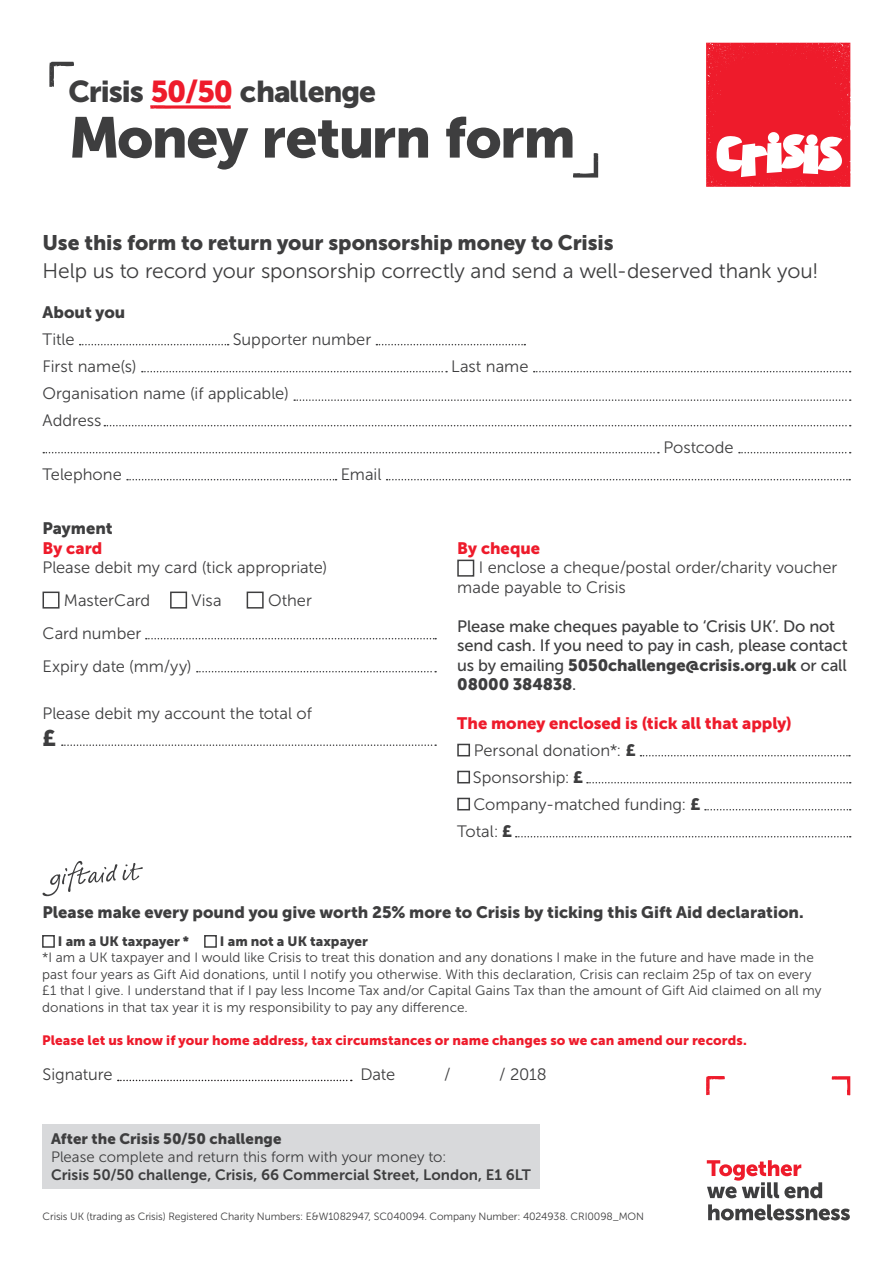
<style>
.page{position:relative;width:893px;height:1263px;background:#fff}
.page>*{position:absolute;margin:0;border:0;box-sizing:border-box;transform-origin:0 0}
.t1{font:57px "Museo Sans 900";letter-spacing:-.025em;color:#3e3e3f}
.t2{font:30px "Museo Sans 900";letter-spacing:-.04em;color:#3e3e3f}
.t3{font:22.5px "Museo Sans 900";color:#3e3e3f}
.t4{font:21px "Museo Sans 300";letter-spacing:-.005em;color:#3e3e3f}
.t5{font:21px "Museo Sans 900";letter-spacing:-.005em;color:#3e3e3f}
.t6{font:16.5px/19.5px "Museo Sans 300";color:#3e3e3f}
.t7{font:16.5px/19.5px "Museo Sans 500";letter-spacing:-.01em;color:#3e3e3f}
.t8{font:16.5px "Museo Sans 900";color:#3e3e3f}
.t9{font:16.5px "Museo Sans 900";color:#ee1b2b}
.t10{font:15px "Museo Sans 700";letter-spacing:.005em;color:#3e3e3f}
.t11{font:15px "Museo Sans 300";color:#3e3e3f}
.t12{font:15px "Museo Sans 900";letter-spacing:.005em;color:#3e3e3f}
.t13{font:13.5px/16.5px "Museo Sans 300";letter-spacing:.005em;color:#3e3e3f}
.t14{font:13.5px "Museo Sans 900";letter-spacing:.005em;color:#ee1b2b}
.t15{font:13.5px "Museo Sans 900";letter-spacing:.005em;color:#3e3e3f}
.t16{font:10.5px "Museo Sans 300";letter-spacing:-.01em;color:#3e3e3f}
.s1{color:#ee1b2b}
.s2{font-family:"Museo Sans 900"}
</style>
<div class="page">
<svg style="left:706px;top:43px;width:145px;height:144px;background:#f0404d"></svg>
<svg style="left:707px;top:1160px;width:115px;height:38px"></svg>
<svg style="left:708px;top:1204px;width:142px;height:16px"></svg>
<svg style="left:832px;top:1076px;width:18px;height:19px"></svg>
<svg style="left:706px;top:1076px;width:19px;height:19px"></svg>
<div style="left:42px;top:935px;width:13px;height:13px;background:#fff;border:2px solid #3e3e3f"></div>
<div style="left:204px;top:935px;width:13px;height:13px;background:#fff;border:2px solid #3e3e3f"></div>
<svg style="left:43px;top:861px;width:100px;height:35px"></svg>
<svg style="left:118px;top:1080px;width:234px;height:1px"></svg>
<svg style="left:150px;top:105px;width:81px;height:4px"></svg>
<svg style="left:49px;top:62px;width:25px;height:25px"></svg>
<svg style="left:573px;top:153px;width:25px;height:25px"></svg>
<svg style="left:294px;top:399px;width:557px;height:2px"></svg>
<svg style="left:80px;top:344px;width:149px;height:1px"></svg>
<svg style="left:376px;top:344px;width:149px;height:1px"></svg>
<svg style="left:142px;top:371px;width:305px;height:1px"></svg>
<svg style="left:534px;top:371px;width:317px;height:1px"></svg>
<svg style="left:104px;top:425px;width:747px;height:1px"></svg>
<svg style="left:43px;top:452px;width:616px;height:1px"></svg>
<svg style="left:739px;top:452px;width:112px;height:1px"></svg>
<svg style="left:127px;top:479px;width:210px;height:1px"></svg>
<svg style="left:387px;top:479px;width:463px;height:1px"></svg>
<div style="left:43px;top:591px;width:17px;height:18px;background:#fff;border:2px solid #3e3e3f"></div>
<div style="left:170px;top:591px;width:17px;height:18px;background:#fff;border:2px solid #3e3e3f"></div>
<div style="left:247px;top:591px;width:17px;height:18px;background:#fff;border:2px solid #3e3e3f"></div>
<svg style="left:146px;top:638px;width:290px;height:1px"></svg>
<svg style="left:197px;top:671px;width:239px;height:1px"></svg>
<svg style="left:62px;top:744px;width:374px;height:2px"></svg>
<div style="left:43px;top:1124px;width:497px;height:64px;background:#d8d9db"></div>
<div style="left:457px;top:560px;width:17px;height:17px;background:#fff;border:2px solid #3e3e3f"></div>
<div style="left:457px;top:744px;width:13px;height:12px;background:#fff;border:2px solid #3e3e3f"></div>
<svg style="left:640px;top:755px;width:210px;height:1px"></svg>
<div style="left:457px;top:771px;width:13px;height:12px;background:#fff;border:2px solid #3e3e3f"></div>
<svg style="left:587px;top:782px;width:264px;height:1px"></svg>
<div style="left:457px;top:798px;width:13px;height:12px;background:#fff;border:2px solid #3e3e3f"></div>
<svg style="left:705px;top:809px;width:146px;height:1px"></svg>
<svg style="left:516px;top:836px;width:335px;height:1px"></svg>
<p class="t2" style="left:69px;top:75px;width:309px">Crisis <span class="s1">50/50</span> challenge</p>
<p class="t1" style="left:69px;top:105px;width:509px">Money return form</p>
<p class="t5" style="left:43px;top:230px;width:573px">Use this form to return your sponsorship money to Crisis</p>
<p class="t4" style="left:43px;top:259px;width:778px">Help us to record your sponsorship correctly and send a well-deserved thank you!</p>
<p class="t8" style="left:43px;top:303px;width:84px">About you</p>
<p class="t6" style="left:43px;top:330px;width:33px">Title</p>
<p class="t6" style="left:233px;top:330px;width:140px">Supporter number</p>
<p class="t6" style="left:43px;top:357px;width:96px">First name(s)</p>
<p class="t6" style="left:451px;top:357px;width:79px">Last name</p>
<p class="t6" style="left:43px;top:384px;width:248px">Organisation name (if applicable)</p>
<p class="t6" style="left:43px;top:411px;width:60px">Address</p>
<p class="t6" style="left:664px;top:438px;width:72px">Postcode</p>
<p class="t6" style="left:43px;top:465px;width:81px">Telephone</p>
<p class="t6" style="left:341px;top:465px;width:42px">Email</p>
<p class="t8" style="left:43px;top:519px;width:72px">Payment</p>
<p class="t9" style="left:43px;top:539px;width:61px">By card</p>
<p class="t6" style="left:43px;top:558px;width:286px">Please debit my card (tick appropriate)</p>
<p class="t6" style="left:64px;top:591px;width:88px">MasterCard</p>
<p class="t6" style="left:192px;top:591px;width:32px">Visa</p>
<p class="t6" style="left:268px;top:591px;width:45px">Other</p>
<p class="t6" style="left:43px;top:624px;width:100px">Card number</p>
<p class="t6" style="left:43px;top:657px;width:151px">Expiry date (mm/yy)</p>
<p class="t6" style="left:43px;top:704px;width:271px">Please debit my account the total of</p>
<p class="t3" style="left:43px;top:725px;width:15px">£</p>
<p class="t9" style="left:457px;top:539px;width:84px">By cheque</p>
<p class="t6" style="left:457px;top:558px;width:382px;text-indent:21px">I enclose a cheque/postal order/charity voucher made payable to Crisis</p>
<p class="t7" style="left:457px;top:616px;width:392px">Please make cheques payable to ‘Crisis UK’. Do not send cash. If you need to pay in cash, please contact us by emailing <span class="s2">5050challenge@crisis.org.uk</span> or call <span class="s2">08000 384838</span>.</p>
<p class="t9" style="left:457px;top:714px;width:336px">The money enclosed is (tick all that apply)</p>
<p class="t6" style="left:474px;top:741px;width:164px">Personal donation*: <span class="s2">£</span></p>
<p class="t6" style="left:473px;top:768px;width:112px">Sponsorship: <span class="s2">£</span></p>
<p class="t6" style="left:473px;top:795px;width:229px">Company-matched funding: <span class="s2">£</span></p>
<p class="t6" style="left:457px;top:822px;width:56px">Total: <span class="s2">£</span></p>
<p class="t8" style="left:43px;top:903px;width:763px">Please make every pound you give worth 25% more to Crisis by ticking this Gift Aid declaration.</p>
<p class="t15" style="left:58px;top:933px;width:133px">I am a UK taxpayer *</p>
<p class="t15" style="left:220px;top:933px;width:149px">I am not a UK taxpayer</p>
<p class="t13" style="left:42px;top:949px;width:781px">*I am a UK taxpayer and I would like Crisis to treat this donation and any donations I make in the future and have made in the past four years as Gift Aid donations, until I notify you otherwise. With this declaration, Crisis can reclaim 25p of tax on every £1 that I give. I understand that if I pay less Income Tax and/or Capital Gains Tax than the amount of Gift Aid claimed on all my donations in that tax year it is my responsibility to pay any difference.</p>
<p class="t14" style="left:42px;top:1032px;width:706px">Please let us know if your home address, tax circumstances or name changes so we can amend our records.</p>
<p class="t6" style="left:43px;top:1065px;width:72px">Signature</p>
<p class="t6" style="left:360px;top:1065px;width:36px">Date</p>
<p class="t6" style="left:444px;top:1065px;width:8px">/</p>
<p class="t6" style="left:499px;top:1065px;width:49px">/ 2018</p>
<p class="t12" style="left:51px;top:1130px;width:232px">After the Crisis 50/50 challenge</p>
<p class="t11" style="left:51px;top:1148px;width:397px">Please complete and return this form with your money to:</p>
<p class="t10" style="left:51px;top:1166px;width:481px">Crisis 50/50 challenge, Crisis, 66 Commercial Street, London, E1 6LT</p>
<p class="t16" style="left:43px;top:1211px;width:603px">Crisis UK (trading as Crisis) Registered Charity Numbers: E&amp;W1082947, SC040094. Company Number: 4024938. CRI0098_MON</p>
</div>
